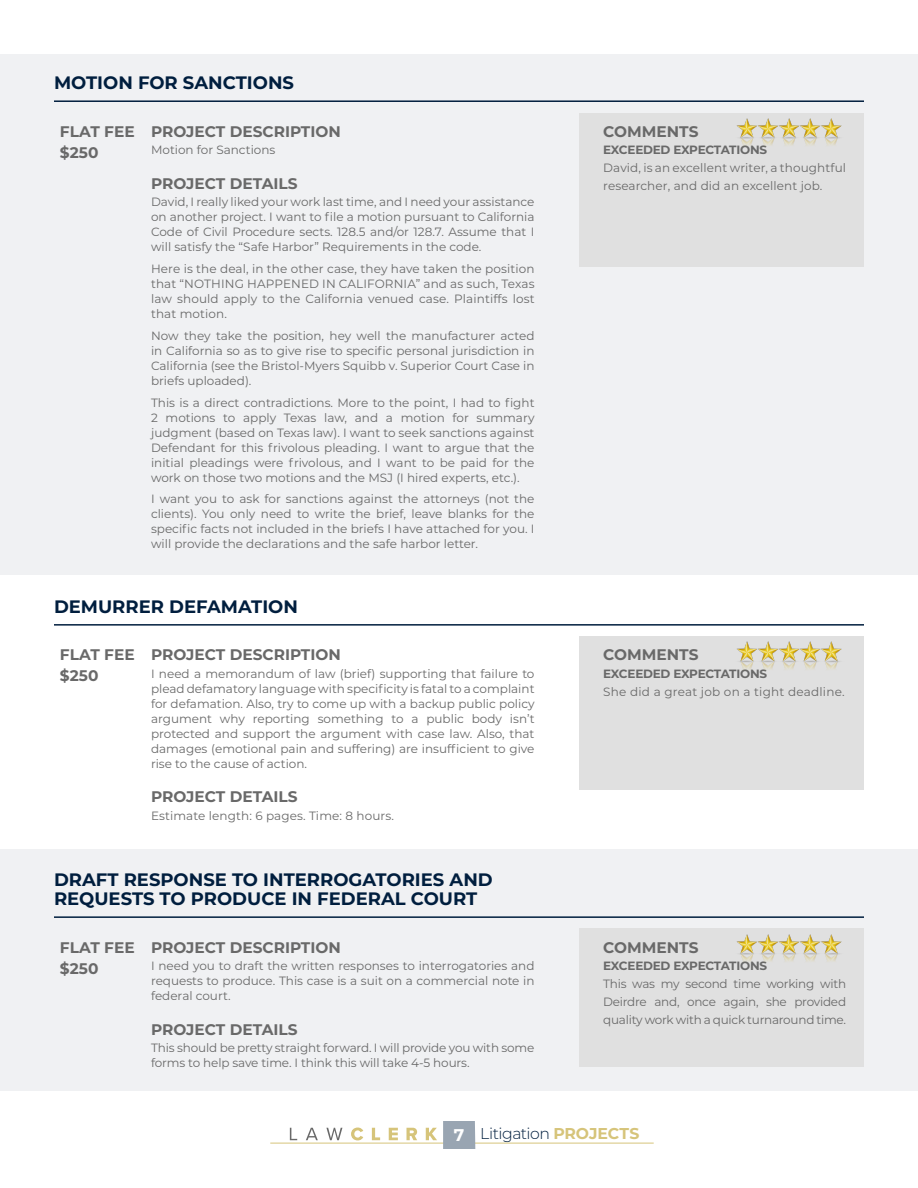
<style>
.page{position:relative;width:918px;height:1188px;background:#fff}
.page>*{position:absolute;margin:0;border:0;box-sizing:border-box;transform-origin:0 0}
.t1{font:700 18px/19.5px "Montserrat";color:#001e3e}
.t2{font:300 15.75px "Montserrat";letter-spacing:-.03em;color:#001e3e}
.t3{font:700 15.3px "Montserrat";color:#696969}
.t4{font:12px/15px "Montserrat";color:#696969;text-align:justify}
.t5{font:700 12px "Montserrat";letter-spacing:-.02em;color:#696969}
.t6{font:12px "Montserrat";letter-spacing:.02em;color:#696969}
.s1{font-weight:700;font-size:16.95px;color:#fff}
.s2{font-weight:700;color:#d6c47a}
</style>
<div class="page">
<svg style="left:290px;top:1128px;width:7px;height:12px"></svg>
<svg style="left:306px;top:1128px;width:12px;height:12px"></svg>
<svg style="left:326px;top:1128px;width:16px;height:12px"></svg>
<svg style="left:351px;top:1128px;width:12px;height:12px"></svg>
<svg style="left:372px;top:1128px;width:8px;height:12px"></svg>
<svg style="left:389px;top:1128px;width:9px;height:12px"></svg>
<svg style="left:407px;top:1128px;width:10px;height:12px"></svg>
<svg style="left:426px;top:1128px;width:11px;height:12px"></svg>
<hr style="left:270px;top:1143px;width:384px;height:1px;background:#d6c47a">
<div style="left:443px;top:1121px;width:32px;height:28px;background:#99a5b2"></div>
<div style="left:0;top:54px;width:918px;height:521px;background:#f0f1f3"></div>
<div style="left:580px;top:113px;width:284px;height:153px;background:#e0e0e0"></div>
<hr style="left:54px;top:100px;width:810px;height:2px;background:#001e3e">
<div style="left:580px;top:636px;width:284px;height:154px;background:#e0e0e0"></div>
<hr style="left:54px;top:624px;width:810px;height:2px;background:#001e3e">
<img style="left:737px;top:642px;width:105px;height:28px">
<img style="left:736px;top:118px;width:106px;height:28px">
<div style="left:0;top:849px;width:918px;height:242px;background:#f0f1f3"></div>
<div style="left:580px;top:929px;width:284px;height:138px;background:#e0e0e0"></div>
<hr style="left:54px;top:916px;width:810px;height:2px;background:#001e3e">
<img style="left:736px;top:934px;width:106px;height:28px">
<p class="t1" style="left:54px;top:72px;width:242px">MOTION FOR SANCTIONS</p>
<p class="t3" style="left:60px;top:120px;width:76px">FLAT FEE</p>
<p class="t3" style="left:151px;top:120px;width:191px">PROJECT DESCRIPTION</p>
<p class="t3" style="left:603px;top:120px;width:97px">COMMENTS</p>
<p class="t3" style="left:60px;top:141px;width:40px">$250</p>
<p class="t4" style="left:151px;top:142px;width:126px">Motion for Sanctions</p>
<p class="t5" style="left:603px;top:142px;width:165px">EXCEEDED EXPECTATIONS</p>
<p class="t4" style="left:603px;top:160px;width:244px">David, is an excellent writer, a thoughtful</p>
<p class="t3" style="left:151px;top:172px;width:148px">PROJECT DETAILS</p>
<p class="t4" style="left:603px;top:178px;width:221px">researcher, and did an excellent job.</p>
<p class="t4" style="left:151px;top:194px;width:385px">David, I really liked your work last time, and I need your assistance on another project. I want to file a motion pursuant to California Code of Civil Procedure sects. 128.5 and/or 128.7. Assume that I will satisfy the “Safe Harbor” Requirements in the code.</p>
<p class="t4" style="left:151px;top:261px;width:385px">Here is the deal, in the other case, they have taken the position that “NOTHING HAPPENED IN CALIFORNIA” and as such, Texas law should apply to the California venued case. Plaintiffs lost that motion.</p>
<p class="t4" style="left:151px;top:328px;width:385px">Now they take the position, hey well the manufacturer acted in California so as to give rise to specific personal jurisdiction in California (see the Bristol-Myers Squibb v. Superior Court Case in briefs uploaded).</p>
<p class="t4" style="left:151px;top:395px;width:385px">This is a direct contradictions. More to the point, I had to fight 2 motions to apply Texas law, and a motion for summary judgment (based on Texas law). I want to seek sanctions against Defendant for this frivolous pleading. I want to argue that the initial pleadings were frivolous, and I want to be paid for the work on those two motions and the MSJ (I hired experts, etc.).</p>
<p class="t4" style="left:151px;top:491px;width:385px">I want you to ask for sanctions against the attorneys (not the clients). You only need to write the brief, leave blanks for the specific facts not included in the briefs I have attached for you. I will provide the declarations and the safe harbor letter.</p>
<p class="t1" style="left:54px;top:596px;width:246px">DEMURRER DEFAMATION</p>
<p class="t3" style="left:60px;top:644px;width:76px">FLAT FEE</p>
<p class="t3" style="left:151px;top:644px;width:191px">PROJECT DESCRIPTION</p>
<p class="t3" style="left:603px;top:644px;width:97px">COMMENTS</p>
<p class="t3" style="left:60px;top:665px;width:40px">$250</p>
<p class="t4" style="left:151px;top:666px;width:385px">I need a memorandum of law (brief) supporting that failure to plead defamatory language with specificity is fatal to a complaint for defamation. Also, try to come up with a backup public policy argument why reporting something to a public body isn’t protected and support the argument with case law. Also, that damages (emotional pain and suffering) are insufficient to give rise to the cause of action.</p>
<p class="t5" style="left:603px;top:665px;width:165px">EXCEEDED EXPECTATIONS</p>
<p class="t6" style="left:603px;top:684px;width:243px">She did a great job on a tight deadline.</p>
<p class="t3" style="left:151px;top:786px;width:148px">PROJECT DETAILS</p>
<p class="t4" style="left:151px;top:808px;width:245px">Estimate length: 6 pages. Time: 8 hours.</p>
<p class="t1" style="left:54px;top:869px;width:440px">DRAFT RESPONSE TO INTERROGATORIES AND<br>REQUESTS TO PRODUCE IN FEDERAL COURT</p>
<p class="t3" style="left:60px;top:936px;width:76px">FLAT FEE</p>
<p class="t3" style="left:151px;top:936px;width:191px">PROJECT DESCRIPTION</p>
<p class="t3" style="left:603px;top:936px;width:97px">COMMENTS</p>
<p class="t3" style="left:60px;top:957px;width:40px">$250</p>
<p class="t4" style="left:151px;top:958px;width:385px">I need you to draft the written responses to interrogatories and requests to produce. This case is a suit on a commercial note in federal court.</p>
<p class="t5" style="left:603px;top:957px;width:165px">EXCEEDED EXPECTATIONS</p>
<p class="t4" style="left:603px;top:975px;width:244px;line-height:18px">This was my second time working with Deirdre and, once again, she provided quality work with a quick turnaround time.</p>
<p class="t3" style="left:151px;top:1018px;width:148px">PROJECT DETAILS</p>
<p class="t4" style="left:151px;top:1040px;width:385px">This should be pretty straight forward. I will provide you with some forms to help save time. I think this will take 4-5 hours.</p>
<h2 class="t2" style="left:454px;top:1122px;width:187px"><span class="s1">7</span> Litigation <span class="s2">PROJECTS</span></h2>
</div>
